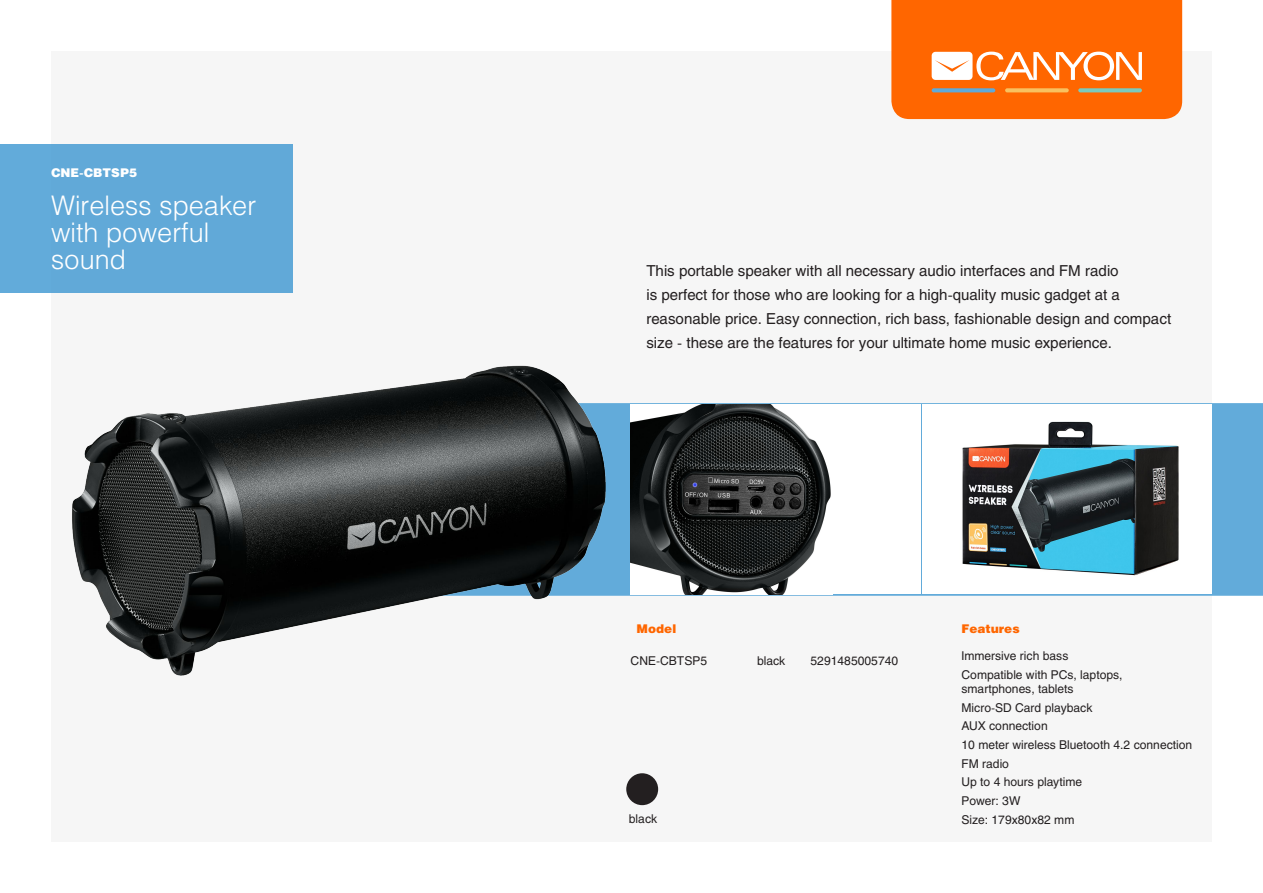
<style>
.page{position:relative;width:1263px;height:893px;background:#fff}
.page>*{position:absolute;margin:0;border:0;box-sizing:border-box;transform-origin:0 0}
.t1{font:27px/27px "Helios Light C";color:#fff}
.t2{font:15px/24px "Helios C";color:#231f20}
.t3{font:12px/18.6px "Helios C";color:#231f20}
.t4{font:12px "Helios Black C";color:#f60}
.t5{font:12px "Helios Black C";color:#fff}
</style>
<div class="page">
<div style="left:51px;top:51px;width:1161px;height:791px;background:#f6f6f6"></div>
<svg style="left:618px;top:403px;width:645px;height:193px;background:#69add9"></svg>
<div style="left:923px;top:404px;width:289px;height:190px;background:#fff"></div>
<img style="left:962px;top:421px;width:217px;height:155px">
<div style="left:631px;top:404px;width:289px;height:190px;background:#fff"></div>
<img style="left:631px;top:404px;width:200px;height:190px">
<div style="left:0;top:144px;width:293px;height:149px;background:#62abda"></div>
<div style="left:626px;top:773px;width:32px;height:32px;background:#231f20;border-radius:50%"></div>
<img style="left:72px;top:365px;width:546px;height:311px">
<svg style="left:891px;top:0;width:291px;height:119px;background:#fe7315"></svg>
<svg style="left:932px;top:88px;width:63px;height:4px"></svg>
<svg style="left:1005px;top:88px;width:64px;height:4px"></svg>
<svg style="left:1078px;top:88px;width:64px;height:4px"></svg>
<p class="t5" style="left:51px;top:165px;width:88px">CNE-CBTSP5</p>
<h1 class="t1" style="left:51px;top:191px;width:207px">Wireless speaker with powerful sound</h1>
<p class="t2" style="left:646px;top:259px;width:526px">This portable speaker with all necessary audio interfaces and FM radio<br>is perfect for those who are looking for a high-quality music gadget at a reasonable price. Easy connection, rich bass, fashionable design and compact size - these are the features for your ultimate home music experience.</p>
<p class="t4" style="left:637px;top:621px;width:41px">Model</p>
<p class="t3" style="left:631px;top:651px;width:78px">CNE-CBTSP5</p>
<p class="t3" style="left:757px;top:651px;width:30px">black</p>
<p class="t3" style="left:810px;top:651px;width:89px">5291485005740</p>
<p class="t4" style="left:961px;top:621px;width:60px">Features</p>
<p class="t3" style="left:961px;top:646px;width:163px">Immersive rich bass<br>Compatible with PCs, laptops,</p>
<p class="t3" style="left:961px;top:679px;width:232px">smartphones, tablets<br>Micro-SD Card playback<br>AUX connection<br>10 meter wireless Bluetooth 4.2 connection<br>FM radio<br>Up to 4 hours playtime<br>Power: 3W</p>
<p class="t3" style="left:629px;top:809px;width:30px">black</p>
<p class="t3" style="left:961px;top:810px;width:114px">Size: 179x80x82 mm</p>
</div>
